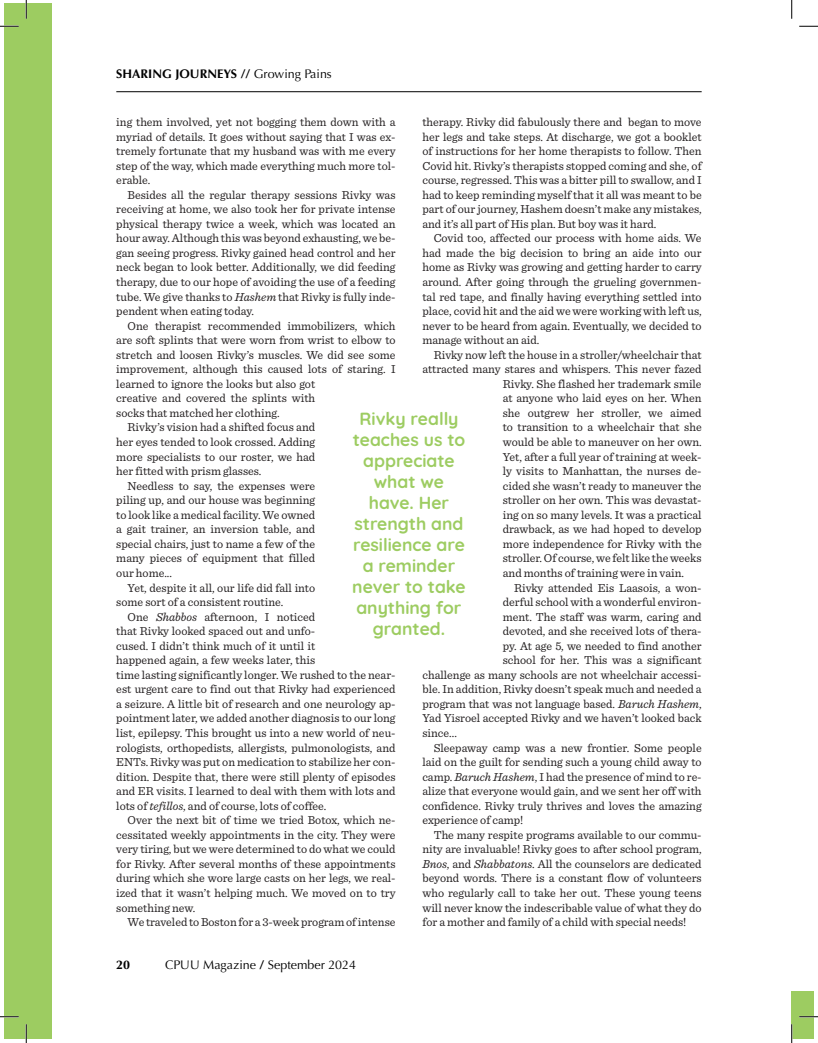
<style>
.page{position:relative;width:818px;height:1043px;background:#fff}
.page>*{position:absolute;margin:0;border:0;box-sizing:border-box;transform-origin:0 0}
.t1{font:700 17.5px/21px "Quicksand";color:#9dcc61;text-align:center}
.t2{font:700 12.5px "Optima";color:#000001}
.t3{font:12.5px "Optima";color:#000001}
.t4{font:12.12px/14.5px "Sentinel";color:#231f20;text-align:justify}
.s1{font-weight:400}
.s2{font-style:italic}
.s3{font-weight:700}
</style>
<div class="page">
<hr style="left:116px;top:91px;width:585px;height:1px;background:#000001">
<div style="left:4px;top:4px;width:47px;height:1035px;background:#9dcc61"></div>
<div style="left:791px;top:991px;width:23px;height:48px;background:#9dcc61"></div>
<svg style="left:0;top:25px;width:19px;height:2px"></svg>
<svg style="left:799px;top:25px;width:19px;height:2px"></svg>
<svg style="left:0;top:1016px;width:19px;height:1px"></svg>
<svg style="left:799px;top:1016px;width:19px;height:1px"></svg>
<svg style="left:25px;top:0;width:2px;height:19px"></svg>
<svg style="left:25px;top:1024px;width:2px;height:18px"></svg>
<svg style="left:791px;top:0;width:1px;height:19px"></svg>
<svg style="left:791px;top:1024px;width:1px;height:18px"></svg>
<p class="t2" style="left:116px;top:67px;width:217px">SHARING JOURNEYS // <span class="s1">Growing Pains</span></p>
<p class="t4" style="left:116px;top:114px;width:281px">ing them involved, yet not bogging them down with a myriad of details. It goes without saying that I was ex&shy;tremely fortunate that my husband was with me every step of the way, which made everything much more tol&shy;erable.</p>
<p class="t4" style="left:116px;top:187px;width:281px;text-indent:11px">Besides all the regular therapy sessions Rivky was receiving at home, we also took her for private intense physical therapy twice a week, which was located an hour away. Although this was beyond exhausting, we be&shy;gan seeing progress. Rivky gained head control and her neck began to look better. Additionally, we did feeding therapy, due to our hope of avoiding the use of a feeding tube. We give thanks to <span class="s2">Hashem</span> that Rivky is fully inde&shy;pendent when eating today.</p>
<p class="t4" style="left:116px;top:317px;width:281px;text-align:left;text-indent:11px">One therapist recommended immobilizers, which are soft splints that were worn from wrist to elbow to stretch and loosen Rivky’s muscles. We did see some improvement, although this caused lots of staring. I learned to ignore the looks but also got<br>creative and covered the splints with<br>socks that matched her clothing.</p>
<p class="t4" style="left:116px;top:419px;width:200px;text-indent:11px">Rivky’s vision had a shifted focus and her eyes tended to look crossed. Adding more specialists to our roster, we had her fitted with prism glasses.</p>
<p class="t4" style="left:116px;top:477px;width:200px;text-indent:11px">Needless to say, the expenses were piling up, and our house was beginning to look like a medical facility. We owned a gait trainer, an inversion table, and special chairs, just to name a few of the many pieces of equipment that filled our home...</p>
<p class="t4" style="left:116px;top:579px;width:200px;text-indent:11px">Yet, despite it all, our life did fall into some sort of a consistent routine.</p>
<p class="t4" style="left:116px;top:608px;width:281px;text-align:left;text-indent:11px">One <span class="s2">Shabbos</span> afternoon, I noticed<br>that Rivky looked spaced out and unfo-<br>cused. I didn’t think much of it until it<br>happened again, a few weeks later, this<br>time lasting significantly longer. We rushed to the near&shy;est urgent care to find out that Rivky had experienced a seizure. A little bit of research and one neurology ap&shy;pointment later, we added another diagnosis to our long list, epilepsy. This brought us into a new world of neu&shy;rologists, orthopedists, allergists, pulmonologists, and ENTs. Rivky was put on medication to stabilize her con&shy;dition. Despite that, there were still plenty of episodes and ER visits. I learned to deal with them with lots and lots of <span class="s2">tefillos</span>, and of course, lots of coffee.</p>
<p class="t4" style="left:116px;top:812px;width:281px;text-indent:11px">Over the next bit of time we tried Botox, which ne&shy;cessitated weekly appointments in the city. They were very tiring, but we were determined to do what we could for Rivky. After several months of these appointments during which she wore large casts on her legs, we real&shy;ized that it wasn’t helping much. We moved on to try something new.</p>
<p class="t4" style="left:127px;top:914px;width:269px">We traveled to Boston for a 3-week program of intense</p>
<p class="t4" style="left:422px;top:114px;width:281px">therapy. Rivky did fabulously there and began to move her legs and take steps. At discharge, we got a booklet of instructions for her home therapists to follow. Then Covid hit. Rivky’s therapists stopped coming and she, of course, regressed. This was a bitter pill to swallow, and I had to keep reminding myself that it all was meant to be part of our journey, Hashem doesn’t make any mistakes, and it’s all part of His plan. But boy was it hard.</p>
<p class="t4" style="left:422px;top:230px;width:281px;text-indent:11px">Covid too, affected our process with home aids. We had made the big decision to bring an aide into our home as Rivky was growing and getting harder to carry around. After going through the grueling governmen&shy;tal red tape, and finally having everything settled into place, covid hit and the aid we were working with left us, never to be heard from again. Eventually, we decided to manage without an aid.</p>
<p class="t4" style="left:433px;top:347px;width:269px">Rivky now left the house in a stroller/wheelchair that</p>
<p class="t4" style="left:422px;top:361px;width:281px">attracted many stares and whispers. This never fazed</p>
<p class="t4" style="left:503px;top:376px;width:200px">Rivky. She flashed her trademark smile</p>
<p class="t4" style="left:503px;top:390px;width:200px">at anyone who laid eyes on her. When</p>
<p class="t4" style="left:503px;top:405px;width:200px">she outgrew her stroller, we aimed</p>
<p class="t4" style="left:503px;top:419px;width:200px">to transition to a wheelchair that she</p>
<p class="t4" style="left:503px;top:434px;width:200px">would be able to maneuver on her own.</p>
<p class="t4" style="left:503px;top:448px;width:200px">Yet, after a full year of training at week-</p>
<p class="t4" style="left:503px;top:463px;width:200px">ly visits to Manhattan, the nurses de-</p>
<p class="t4" style="left:503px;top:477px;width:200px">cided she wasn’t ready to maneuver the</p>
<p class="t4" style="left:503px;top:492px;width:200px">stroller on her own. This was devastat-</p>
<p class="t4" style="left:503px;top:506px;width:200px">ing on so many levels. It was a practical</p>
<p class="t4" style="left:503px;top:521px;width:200px">drawback, as we had hoped to develop</p>
<p class="t4" style="left:503px;top:536px;width:200px">more independence for Rivky with the</p>
<p class="t4" style="left:503px;top:550px;width:200px">stroller. Of course, we felt like the weeks</p>
<p class="t4" style="left:503px;top:565px;width:183px">and months of training were in vain.</p>
<p class="t4" style="left:514px;top:579px;width:189px">Rivky attended Eis Laasois, a won-</p>
<p class="t4" style="left:503px;top:594px;width:200px">derful school with a wonderful environ-</p>
<p class="t4" style="left:503px;top:608px;width:200px">ment. The staff was warm, caring and</p>
<p class="t4" style="left:503px;top:623px;width:200px">devoted, and she received lots of thera-</p>
<p class="t4" style="left:503px;top:637px;width:200px">py. At age 5, we needed to find another</p>
<p class="t4" style="left:503px;top:652px;width:200px">school for her. This was a significant</p>
<p class="t4" style="left:422px;top:666px;width:281px">challenge as many schools are not wheelchair accessi-</p>
<p class="t4" style="left:422px;top:681px;width:281px">ble. In addition, Rivky doesn’t speak much and needed a</p>
<p class="t4" style="left:422px;top:696px;width:281px">program that was not language based. <span class="s2">Baruch Hashem</span>,</p>
<p class="t4" style="left:422px;top:710px;width:281px">Yad Yisroel accepted Rivky and we haven’t looked back</p>
<p class="t4" style="left:422px;top:725px;width:36px">since...</p>
<p class="t4" style="left:422px;top:739px;width:281px;text-indent:11px">Sleepaway camp was a new frontier. Some people laid on the guilt for sending such a young child away to camp. <span class="s2">Baruch Hashem</span>, I had the presence of mind to re&shy;alize that everyone would gain, and we sent her off with confidence. Rivky truly thrives and loves the amazing experience of camp!</p>
<p class="t4" style="left:422px;top:826px;width:281px;text-indent:11px">The many respite programs available to our commu&shy;nity are invaluable! Rivky goes to after school program, <span class="s2">Bnos</span>, and <span class="s2">Shabbatons</span>. All the counselors are dedicated beyond words. There is a constant flow of volunteers who regularly call to take her out. These young teens will never know the indescribable value of what they do for a mother and family of a child with special needs!</p>
<p class="t1" style="left:352px;top:407px;width:115px">Rivky really teaches us to appreciate what we have. Her strength and resilience are a reminder never to take anything for granted.</p>
<p class="t2" style="left:116px;top:957px;width:15px">20</p>
<p class="t3" style="left:165px;top:957px;width:193px">CPUU Magazine <span class="s3">/</span> September 2024</p>
</div>
